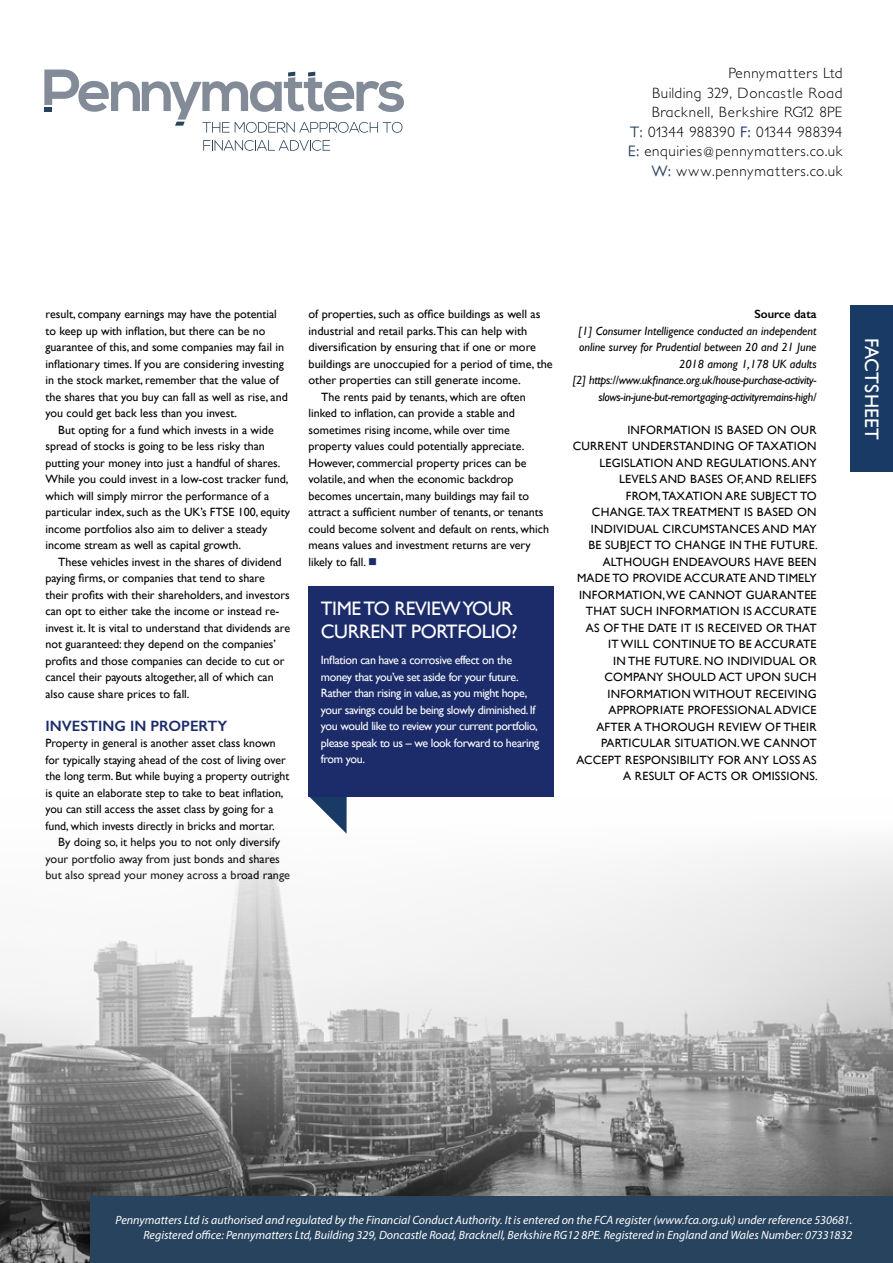
<style>
.page{position:relative;width:893px;height:1263px;background:#fff}
.page>*{position:absolute;margin:0;border:0;box-sizing:border-box;transform-origin:0 0}
.t1{font:19.5px/22.5px "Gill Sans";letter-spacing:-.02em;color:#fff}
.t2{font:19.5px "Gill Sans";letter-spacing:.01em;color:#fff}
.t3{font:300 15px/19.5px "Petita";letter-spacing:.04em;color:#000;text-align:right}
.t4{font:600 15px "Gill Sans";color:#1c2c6a}
.t5{font:12px/16.5px "Gill Sans";color:#000}
.t6{font:12px/16.5px "Gill Sans";letter-spacing:.02em;color:#000;text-align:right}
.t7{font:italic 12px/14.4px "Myriad Pro";color:#fff;text-align:right}
.t8{font:12px/16.5px "Gill Sans";letter-spacing:-.03em;color:#fff}
.t9{font:italic 12px/16.5px "Gill Sans";color:#000;text-align:right}
.t10{font:600 12px "Gill Sans";color:#000}
.s1{font-weight:500;color:#28435e}
.s2{font-weight:500;color:#1c2c6a}
.s3{color:#1c2c6a}
</style>
<div class="page">
<img style="left:0;top:796px;width:893px;height:467px">
<svg style="left:309px;top:796px;width:38px;height:38px"></svg>
<div style="left:309px;top:586px;width:245px;height:210px;background:#1c2c6a"></div>
<div style="left:850px;top:306px;width:43px;height:166px;background:#193a64"></div>
<div style="left:90px;top:1196px;width:803px;height:67px;background:#28435e"></div>
<svg style="left:203px;top:140px;width:127px;height:11px"></svg>
<svg style="left:44px;top:69px;width:360px;height:64px"></svg>
<p class="t3" style="left:628px;top:63px;width:216px">Pennymatters Ltd<br>Building 329, Doncastle Road<br>Bracknell, Berkshire RG12 8PE<br><span class="s1">T:</span> 01344 988390 <span class="s2">F:</span> 01344 988394<br><span class="s1">E:</span> enquiries@pennymatters.co.uk<br><span class="s1">W:</span> www.pennymatters.co.uk</p>
<p class="t5" style="left:46px;top:306px;width:244px">result, company earnings may have the potential to keep up with inflation, but there can be no guarantee of this, and some companies may fail in inflationary times. If you are considering investing in the stock market, remember that the value of the shares that you buy can fall as well as rise, and you could get back less than you invest.</p>
<p class="t5" style="left:46px;top:421px;width:246px;text-indent:13px">But opting for a fund which invests in a wide spread of stocks is going to be less risky than putting your money into just a handful of shares.<br>While you could invest in a low-cost tracker fund, which will simply mirror the performance of a particular index, such as the UK’s FTSE 100, equity income portfolios also aim to deliver a steady income stream as well as capital growth.</p>
<p class="t5" style="left:46px;top:553px;width:246px;text-indent:13px">These vehicles invest in the shares of dividend paying firms, or companies that tend to share their profits with their shareholders, and investors can opt to either take the income or instead re&shy;invest it. It is vital to understand that dividends are not guaranteed: they depend on the companies’ profits and those companies can decide to cut or cancel their payouts altogether, all of which can also cause share prices to fall.</p>
<p class="t4" style="left:46px;top:716px;width:183px">INVESTING IN PROPERTY</p>
<p class="t5" style="left:46px;top:735px;width:245px">Property in general is another asset class known for typically staying ahead of the cost of living over the long term. But while buying a property outright is quite an elaborate step to take to beat inflation, you can still access the asset class by going for a fund, which invests directly in bricks and mortar.</p>
<p class="t5" style="left:46px;top:834px;width:246px;text-indent:13px">By doing so, it helps you to not only diversify your portfolio away from just bonds and shares but also spread your money across a broad range</p>
<p class="t5" style="left:309px;top:306px;width:233px">of properties, such as office buildings as well as</p>
<p class="t5" style="left:309px;top:322px;width:220px">industrial and retail parks.This can help with</p>
<p class="t5" style="left:309px;top:339px;width:229px">diversification by ensuring that if one or more</p>
<p class="t5" style="left:309px;top:355px;width:246px">buildings are unoccupied for a period of time, the</p>
<p class="t5" style="left:309px;top:372px;width:214px">other properties can still generate income.</p>
<p class="t5" style="left:321px;top:388px;width:206px">The rents paid by tenants, which are often</p>
<p class="t5" style="left:309px;top:405px;width:208px">linked to inflation, can provide a stable and</p>
<p class="t5" style="left:309px;top:421px;width:203px">sometimes rising income, while over time</p>
<p class="t5" style="left:309px;top:438px;width:217px">property values could potentially appreciate.</p>
<p class="t5" style="left:309px;top:454px;width:220px">However, commercial property prices can be</p>
<p class="t5" style="left:309px;top:471px;width:206px">volatile, and when the economic backdrop</p>
<p class="t5" style="left:309px;top:487px;width:222px">becomes uncertain, many buildings may fail to</p>
<p class="t5" style="left:309px;top:504px;width:236px">attract a sufficient number of tenants, or tenants</p>
<p class="t5" style="left:309px;top:520px;width:242px">could become solvent and default on rents, which</p>
<p class="t5" style="left:309px;top:537px;width:224px">means values and investment returns are very</p>
<p class="t5" style="left:309px;top:553px;width:70px">likely to fall. <span class="s3">■</span></p>
<h1 class="t1" style="left:321px;top:597px;width:198px">TIME TO REVIEW YOUR<br>CURRENT PORTFOLIO?</h1>
<p class="t8" style="left:321px;top:652px;width:220px">Inflation can have a corrosive effect on the money that you’ve set aside for your future.<br>Rather than rising in value, as you might hope, your savings could be being slowly diminished. If you would like to review your current portfolio, please speak to us – we look forward to hearing from you.</p>
<p class="t10" style="left:754px;top:307px;width:64px">Source data</p>
<p class="t9" style="left:572px;top:322px;width:246px">[1] Consumer Intelligence conducted an independent online survey for Prudential between 20 and 21 June 2018 among 1,178 UK adults<br>[2] https://www.ukfinance.org.uk/house-purchase-activity&shy;slows-in-june-but-remortgaging-activityremains-high/</p>
<p class="t6" style="left:573px;top:421px;width:247px">INFORMATION IS BASED ON OUR<br>CURRENT UNDERSTANDING OF TAXATION<br>LEGISLATION AND REGULATIONS. ANY<br>LEVELS AND BASES OF, AND RELIEFS<br>FROM, TAXATION ARE SUBJECT TO<br>CHANGE. TAX TREATMENT IS BASED ON<br>INDIVIDUAL CIRCUMSTANCES AND MAY<br>BE SUBJECT TO CHANGE IN THE FUTURE.<br>ALTHOUGH ENDEAVOURS HAVE BEEN<br>MADE TO PROVIDE ACCURATE AND TIMELY<br>INFORMATION, WE CANNOT GUARANTEE<br>THAT SUCH INFORMATION IS ACCURATE<br>AS OF THE DATE IT IS RECEIVED OR THAT<br>IT WILL CONTINUE TO BE ACCURATE<br>IN THE FUTURE. NO INDIVIDUAL OR<br>COMPANY SHOULD ACT UPON SUCH<br>INFORMATION WITHOUT RECEIVING<br>APPROPRIATE PROFESSIONAL ADVICE<br>AFTER A THOROUGH REVIEW OF THEIR<br>PARTICULAR SITUATION. WE CANNOT<br>ACCEPT RESPONSIBILITY FOR ANY LOSS AS<br>A RESULT OF ACTS OR OMISSIONS.</p>
<h1 class="t2" style="left:883px;top:338px;width:104px;rotate:90deg">FACTSHEET</h1>
<p class="t7" style="left:116px;top:1213px;width:738px">Pennymatters Ltd is authorised and regulated by the Financial Conduct Authority. It is entered on the FCA register (www.fca.org.uk) under reference 530681.<br>Registered office: Pennymatters Ltd, Building 329, Doncastle Road, Bracknell, Berkshire RG12 8PE. Registered in England and Wales Number: 07331832</p>
</div>
